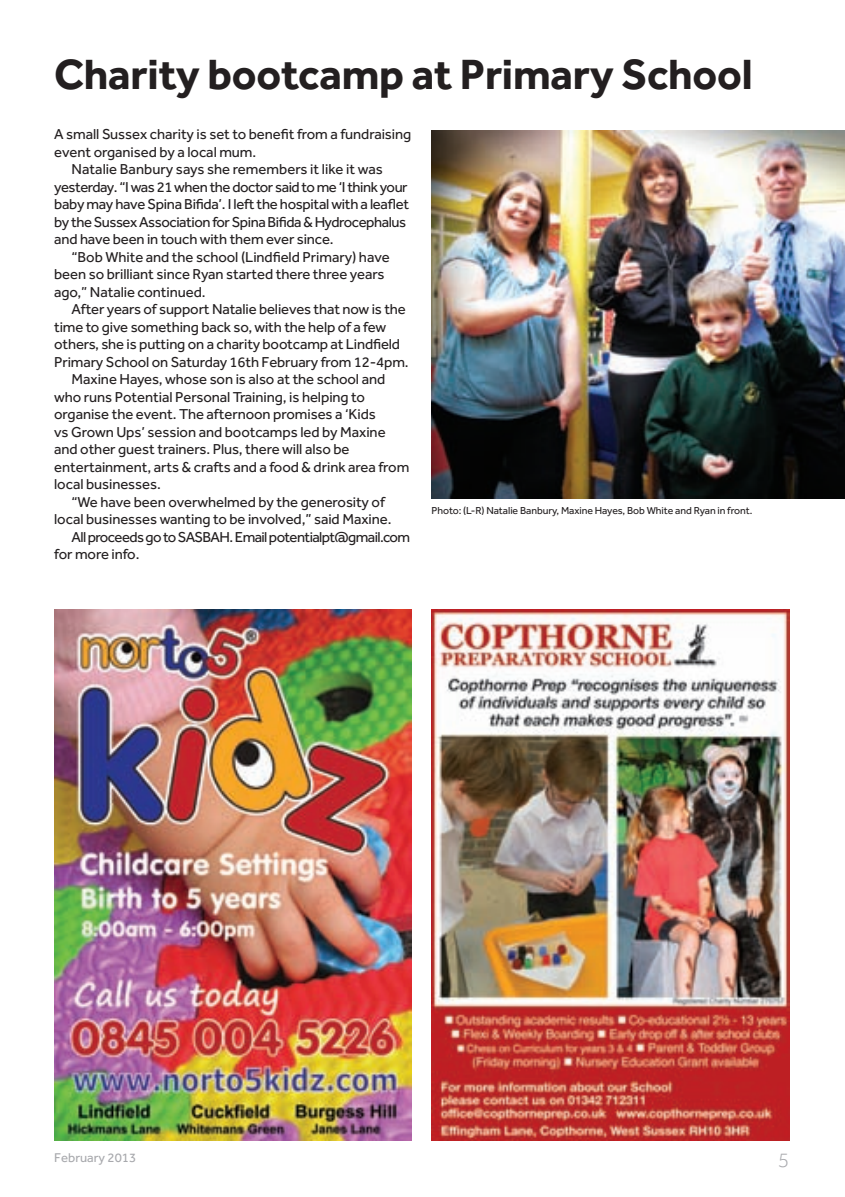
<style>
.page{position:relative;width:845px;height:1197px;background:#fff}
.page>*{position:absolute;margin:0;border:0;box-sizing:border-box;transform-origin:0 0}
.t1{font:700 43.75px "Effra";letter-spacing:-.005em;color:#231f20}
.t2{font:300 21px "Effra";color:#a8a9ad}
.t3{font:14.88px "Effra";letter-spacing:-.005em;color:#231f20}
.t4{font:14.88px "Effra";letter-spacing:-.03em;color:#231f20}
.t5{font:14.88px "Effra";letter-spacing:-.04em;color:#231f20}
.t6{font:13.12px "Effra";color:#a8a9ad}
.t7{font:10.5px "Effra";letter-spacing:-.005em;color:#231f20}
</style>
<div class="page">
<img style="left:431px;top:609px;width:357px;height:531px">
<img style="left:54px;top:609px;width:357px;height:531px">
<img style="left:431px;top:131px;width:413px;height:367px">
<h1 class="t1" style="left:54px;top:48px;width:699px">Charity bootcamp at Primary School</h1>
<p class="t3" style="left:54px;top:126px;width:358px">A small Sussex charity is set to benefit from a fundraising</p>
<p class="t3" style="left:54px;top:143px;width:203px">event organised by a local mum.</p>
<p class="t3" style="left:71px;top:161px;width:312px">Natalie Banbury says she remembers it like it was</p>
<p class="t4" style="left:54px;top:178px;width:355px">yesterday. “I was 21 when the doctor said to me ‘I think your</p>
<p class="t3" style="left:54px;top:196px;width:356px">baby may have Spina Bifida’. I left the hospital with a leaflet</p>
<p class="t4" style="left:54px;top:213px;width:353px">by the Sussex Association for Spina Bifida &amp; Hydrocephalus</p>
<p class="t3" style="left:54px;top:231px;width:281px">and have been in touch with them ever since.</p>
<p class="t3" style="left:71px;top:248px;width:319px">“Bob White and the school (Lindfield Primary) have</p>
<p class="t3" style="left:54px;top:266px;width:331px">been so brilliant since Ryan started there three years</p>
<p class="t3" style="left:54px;top:283px;width:153px">ago,” Natalie continued.</p>
<p class="t3" style="left:71px;top:301px;width:335px">After years of support Natalie believes that now is the</p>
<p class="t3" style="left:54px;top:318px;width:333px">time to give something back so, with the help of a few</p>
<p class="t3" style="left:54px;top:336px;width:347px">others, she is putting on a charity bootcamp at Lindfield</p>
<p class="t3" style="left:54px;top:353px;width:356px">Primary School on Saturday 16th February from 12-4pm.</p>
<p class="t3" style="left:71px;top:371px;width:315px">Maxine Hayes, whose son is also at the school and</p>
<p class="t3" style="left:54px;top:388px;width:312px">who runs Potential Personal Training, is helping to</p>
<p class="t3" style="left:54px;top:406px;width:323px">organise the event. The afternoon promises a ‘Kids</p>
<p class="t3" style="left:54px;top:423px;width:333px">vs Grown Ups’ session and bootcamps led by Maxine</p>
<p class="t3" style="left:54px;top:441px;width:297px">and other guest trainers. Plus, there will also be</p>
<p class="t3" style="left:54px;top:458px;width:356px">entertainment, arts &amp; crafts and a food &amp; drink area from</p>
<p class="t3" style="left:54px;top:476px;width:108px">local businesses.</p>
<p class="t3" style="left:71px;top:493px;width:315px">“We have been overwhelmed by the generosity of</p>
<p class="t3" style="left:54px;top:511px;width:338px">local businesses wanting to be involved,” said Maxine.</p>
<p class="t5" style="left:71px;top:528px;width:340px">All proceeds go to SASBAH. Email potentialpt@gmail.com</p>
<p class="t3" style="left:54px;top:546px;width:87px">for more info.</p>
<p class="t7" style="left:431px;top:504px;width:322px">Photo: (L-R) Natalie Banbury, Maxine Hayes, Bob White and Ryan in front.</p>
<p class="t6" style="left:54px;top:1149px;width:83px">February 2013</p>
<h2 class="t2" style="left:777px;top:1148px;width:13px">5</h2>
</div>
